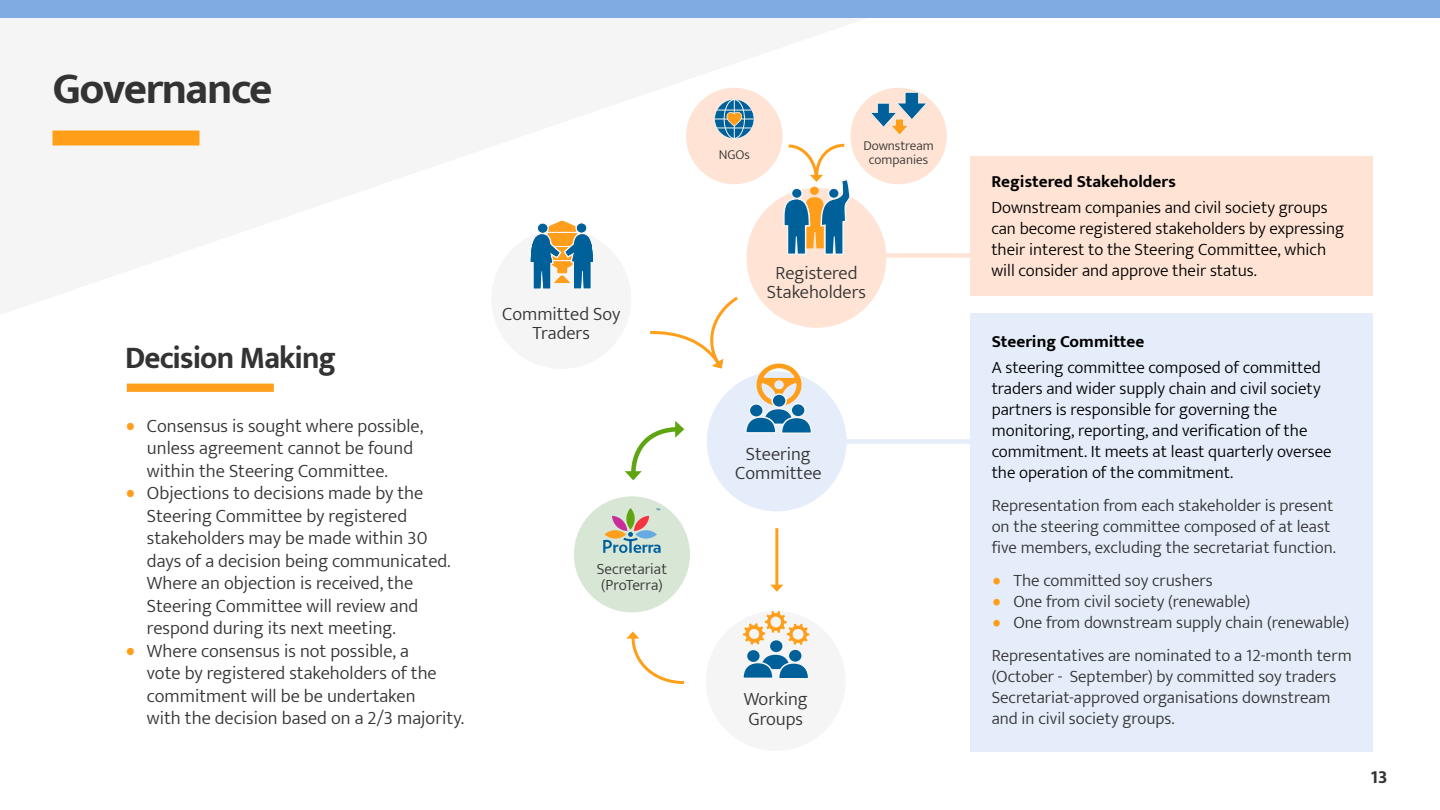
<style>
.page{position:relative;width:1440px;height:810px;background:#fff}
.page>*{position:absolute;margin:0;border:0;box-sizing:border-box;transform-origin:0 0}
.t1{font:700 45px "Mukta";letter-spacing:-.035em;color:#333}
.t2{font:700 32.25px "Mukta";letter-spacing:-.03em;color:#333;scale:.96 1}
.t3{font:300 18.75px/22.5px "Mukta";color:#333}
.t4{font:700 18.75px "Mukta";color:#333}
.t5{font:300 17.25px/21px "Mukta";color:#000}
.t6{font:300 17.25px/21px "Mukta";color:#333}
.t7{font:700 17.25px "Mukta";color:#000}
.t8{font:300 15.6px/16.2px "Mukta";color:#333}
.t9{font:300 13.5px/14.2px "Mukta";color:#333;text-align:center}
.t10{font:6.68px "Myriad Pro";color:#005f9c}
.s1{font-size:31.12px;color:#ff9e1a}
.s2{font-size:28.65px;color:#ff9e1a}
</style>
<div class="page">
<div style="left:970px;top:313px;width:402px;height:439px;background:#e4edf9"></div>
<div style="left:970px;top:156px;width:402px;height:140px;background:#ffe4d5"></div>
<div style="left:52px;top:130px;width:148px;height:16px;background:#ff9e18"></div>
<div style="left:491px;top:229px;width:140px;height:140px;background:#f5f5f5;border-radius:50%"></div>
<svg style="left:530px;top:221px;width:63px;height:68px"></svg>
<div style="left:706px;top:611px;width:140px;height:140px;background:#f5f5f5;border-radius:50%"></div>
<svg style="left:743px;top:611px;width:66px;height:34px"></svg>
<div style="left:769px;top:639px;width:15px;height:15px;border:3px solid #f5f5f5;border-radius:50%"></div>
<div style="left:770px;top:640px;width:12px;height:12px;background:#006099;border-radius:50%"></div>
<div style="left:788px;top:648px;width:15px;height:15px;border:3px solid #f5f5f5;border-radius:50%"></div>
<div style="left:789px;top:650px;width:12px;height:12px;background:#006099;border-radius:50%"></div>
<div style="left:746px;top:649px;width:15px;height:14px;border:3px solid #f5f5f5;border-radius:50%"></div>
<svg style="left:743px;top:652px;width:65px;height:26px"></svg>
<div style="left:747px;top:650px;width:13px;height:12px;background:#006099;border-radius:50%"></div>
<div style="left:707px;top:372px;width:140px;height:139px;background:#e4edf9;border-radius:50%"></div>
<div style="left:127px;top:384px;width:147px;height:8px;background:#ff9e18"></div>
<div style="left:747px;top:188px;width:139px;height:140px;background:#ffe4d5;border-radius:50%"></div>
<div style="left:574px;top:496px;width:116px;height:116px;background:#d8e6d5;border-radius:50%"></div>
<svg style="left:626px;top:508px;width:9px;height:22px"></svg>
<svg style="left:603px;top:516px;width:58px;height:37px"></svg>
<hr style="left:775px;top:528px;width:3px;height:59px;background:#ff9e18">
<svg style="left:770px;top:585px;width:13px;height:7px"></svg>
<svg style="left:626px;top:632px;width:58px;height:53px"></svg>
<svg style="left:625px;top:295px;width:189px;height:185px"></svg>
<div style="left:828px;top:439px;width:155px;height:5px;background:#e4edf9"></div>
<div style="left:876px;top:253px;width:116px;height:5px;background:#ffe4d5"></div>
<div style="left:850px;top:88px;width:97px;height:96px;background:#ffe4d5;border-radius:50%"></div>
<div style="left:686px;top:88px;width:97px;height:96px;background:#ffe4d5;border-radius:50%"></div>
<svg style="left:782px;top:142px;width:69px;height:113px"></svg>
<svg style="left:714px;top:99px;width:40px;height:40px"></svg>
<svg style="left:870px;top:92px;width:58px;height:43px"></svg>
<div style="left:0;top:0;width:1440px;height:18px;background:#80aae2"></div>
<h1 class="t1" style="left:52px;top:61px;width:222px">Governance</h1>
<h2 class="t2" style="left:125px;top:338px;width:221px">Decision Making</h2>
<p class="t3" style="left:147px;top:414px;width:278px;text-indent:-22px"><span class="s1">•</span> Consensus is sought where possible, unless agreement cannot be found within the Steering Committee.</p>
<p class="t3" style="left:147px;top:482px;width:305px;text-indent:-22px"><span class="s1">•</span> Objections to decisions made by the Steering Committee by registered stakeholders may be made within 30 days of a decision being communicated.<br>Where an objection is received, the Steering Committee will review and respond during its next meeting.</p>
<p class="t3" style="left:147px;top:639px;width:319px;text-indent:-22px"><span class="s1">•</span> Where consensus is not possible, a<br>vote by registered stakeholders of the commitment will be be undertaken<br>with the decision based on a 2/3 majority.</p>
<p class="t3" style="left:502px;top:304px;width:120px;line-height:19.5px;text-align:center">Committed Soy<br>Traders</p>
<p class="t10" style="left:656px;top:507px;width:6px">™</p>
<p class="t8" style="left:597px;top:561px;width:72px">Secretariat (ProTerra)</p>
<p class="t9" style="left:719px;top:147px;width:33px">NGOs</p>
<p class="t9" style="left:863px;top:138px;width:72px">Downstream companies</p>
<p class="t3" style="left:767px;top:263px;width:101px;line-height:19.5px;text-align:center">Registered<br>Stakeholders</p>
<p class="t3" style="left:735px;top:443px;width:88px;line-height:19.5px;text-align:center">Steering<br>Committee</p>
<p class="t3" style="left:744px;top:689px;width:65px;line-height:19.5px">Working<br>Groups</p>
<p class="t7" style="left:991px;top:171px;width:186px">Registered Stakeholders</p>
<p class="t5" style="left:991px;top:196px;width:354px">Downstream companies and civil society groups can become registered stakeholders by expressing their interest to the Steering Committee, which will consider and approve their status.</p>
<p class="t7" style="left:992px;top:331px;width:154px">Steering Committee</p>
<p class="t5" style="left:992px;top:356px;width:341px">A steering committee composed of committed traders and wider supply chain and civil society partners is responsible for governing the monitoring, reporting, and verification of the commitment. It meets at least quarterly oversee the operation of the commitment.</p>
<p class="t6" style="left:992px;top:494px;width:346px">Representation from each stakeholder is present on the steering committee composed of at least five members, excluding the secretariat function.</p>
<p class="t6" style="left:992px;top:569px;width:222px"><span class="s2">•</span> The committed soy crushers</p>
<p class="t6" style="left:992px;top:590px;width:260px"><span class="s2">•</span> One from civil society (renewable)</p>
<p class="t6" style="left:992px;top:605px;width:362px;line-height:33px"><span class="s2">•</span> One from downstream supply chain (renewable)<br>Representatives are nominated to a 12-month term</p>
<p class="t6" style="left:992px;top:665px;width:346px">(October - September) by committed soy traders<br>Secretariat-approved organisations downstream and in civil society groups.</p>
<p class="t4" style="left:1370px;top:765px;width:19px">13</p>
</div>
